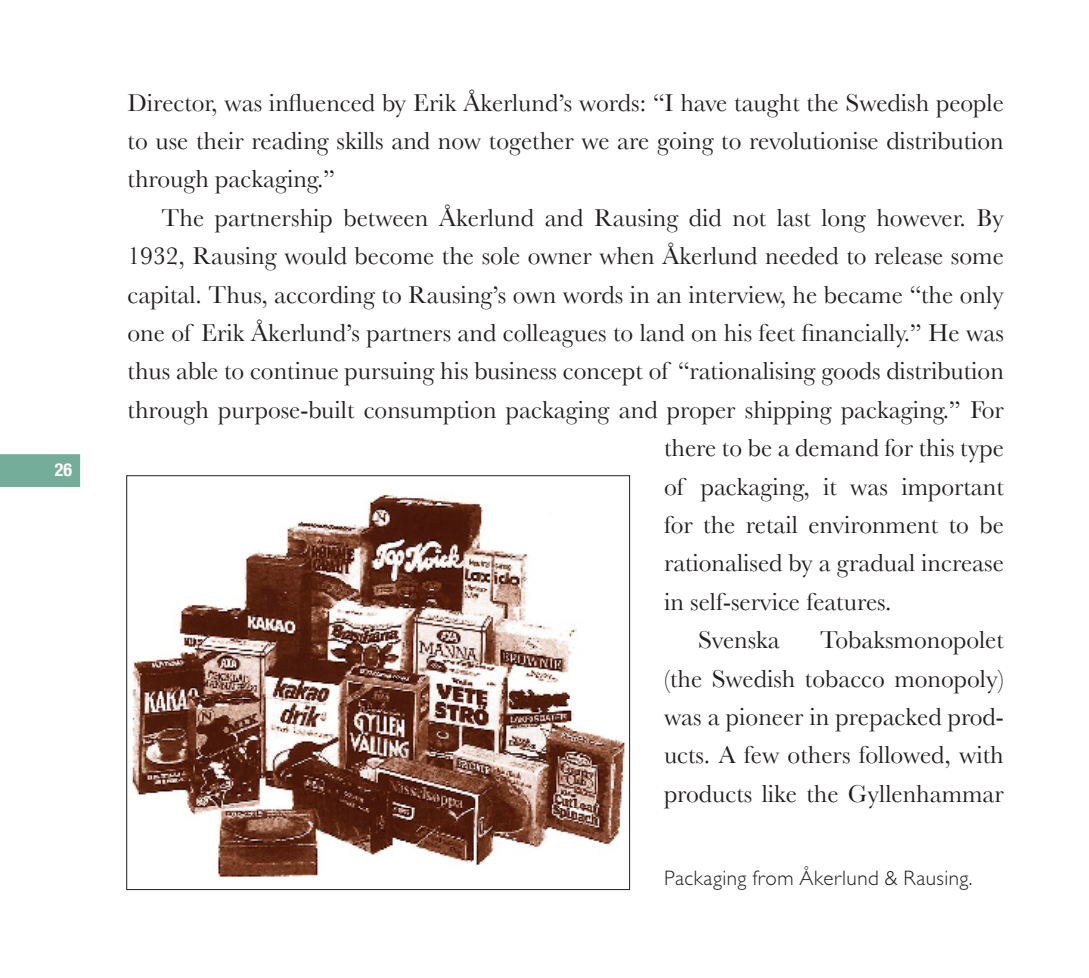
<style>
.page{position:relative;width:1089px;height:978px;background:#fff}
.page>*{position:absolute;margin:0;border:0;box-sizing:border-box;transform-origin:0 0}
.t1{font:25.5px/38.4px "Baskerville";color:#231f20;text-align:justify}
.Bildtext{font:300 21px "Gill Sans";letter-spacing:.02em;color:#231f20}
.t2{font:700 condensed 18px "Helvetica Neue";color:#fff}
</style>
<div class="page">
<div style="left:0;top:454px;width:80px;height:33px;background:#74ad99"></div>
<img style="left:132px;top:494px;width:494px;height:384px">
<p class="t2" style="left:55px;top:459px;width:19px">26</p>
<p class="t1" style="left:128px;top:83px;width:877px">Director, was influenced by Erik Åkerlund’s words: “I have taught the Swedish people to use their reading skills and now together we are going to revolutionise distribution through packaging.”</p>
<p class="t1" style="left:162px;top:198px;width:843px">The partnership between Åkerlund and Rausing did not last long however. By</p>
<p class="t1" style="left:128px;top:237px;width:877px">1932, Rausing would become the sole owner when Åkerlund needed to release some</p>
<p class="t1" style="left:128px;top:275px;width:877px">capital. Thus, according to Rausing’s own words in an interview, he became “the only</p>
<p class="t1" style="left:128px;top:313px;width:878px">one of Erik Åkerlund’s partners and colleagues to land on his feet financially.” He was</p>
<p class="t1" style="left:128px;top:352px;width:877px">thus able to continue pursuing his business concept of “rationalising goods distribution</p>
<p class="t1" style="left:128px;top:390px;width:878px">through purpose-built consumption packaging and proper shipping packaging.” For</p>
<p class="t1" style="left:664px;top:429px;width:341px">there to be a demand for this type</p>
<p class="t1" style="left:664px;top:467px;width:341px">of packaging, it was important</p>
<p class="t1" style="left:664px;top:505px;width:341px">for the retail environment to be</p>
<p class="t1" style="left:664px;top:544px;width:341px">rationalised by a gradual increase</p>
<p class="t1" style="left:664px;top:582px;width:229px">in self-service features.</p>
<p class="t1" style="left:698px;top:621px;width:83px">Svenska</p>
<p class="t1" style="left:664px;top:621px;width:341px;text-indent:156px">Tobaksmonopolet (the Swedish tobacco monopoly) was a pioneer in prepacked prod&shy;ucts. A few others followed, with products like the Gyllenhammar</p>
<p class="Bildtext" style="left:664px;top:867px;width:310px">Packaging from Åkerlund &amp; Rausing.</p>
</div>
